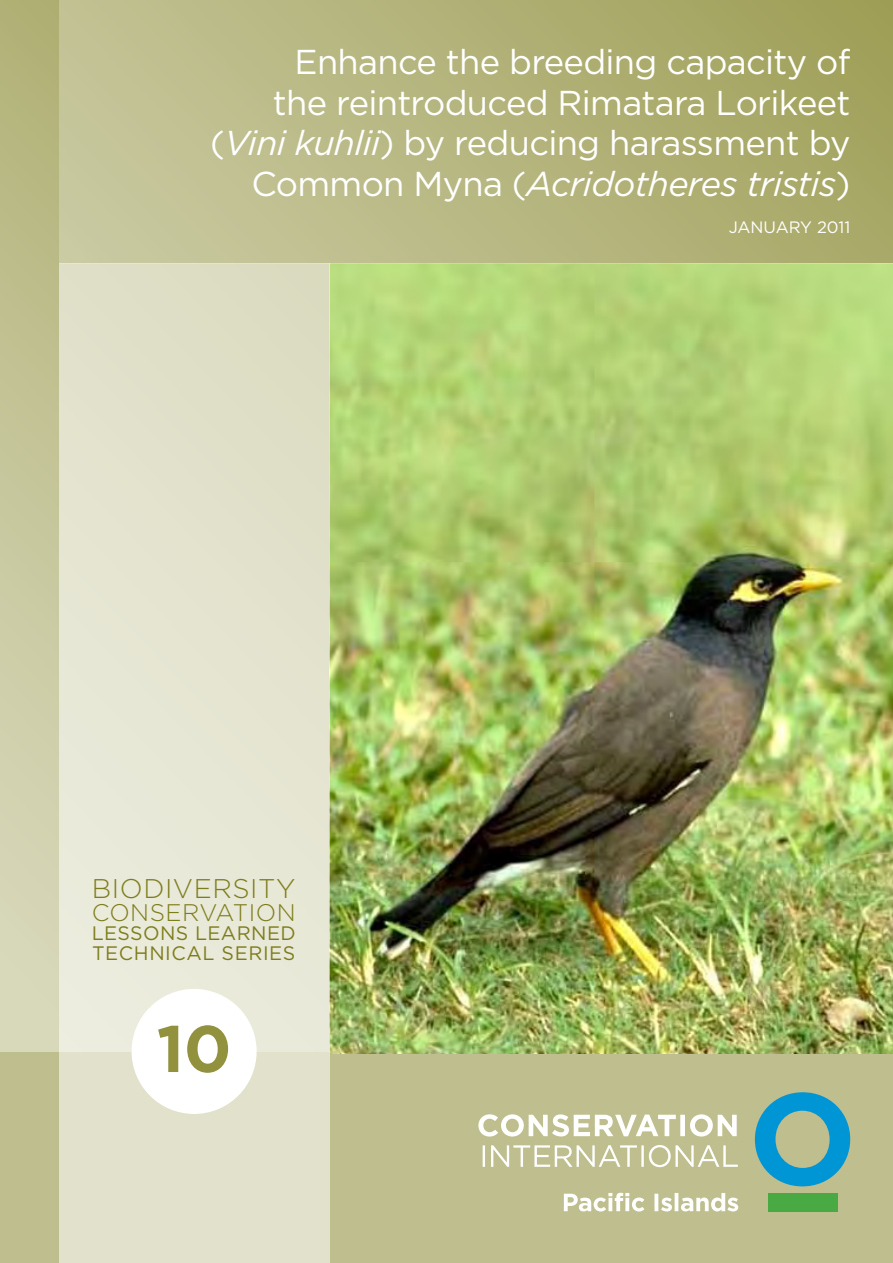
<style>
.page{position:relative;width:893px;height:1263px;background:#bebe8e}
.page>*{position:absolute;margin:0;border:0;box-sizing:border-box;transform-origin:0 0}
.t1{font:700 65.7px "Gotham";color:#91913e}
.t2{font:34.5px/40.5px "Gotham";letter-spacing:-.02em;color:#fff;text-align:right}
.t3{font:300 27px "Gotham";letter-spacing:.02em;color:#7d7d1c}
.t4{font:300 24px "Gotham";letter-spacing:.02em;color:#7d7d1c}
.t5{font:19.5px/19.5px "Gotham";letter-spacing:.03em;color:#7d7d1c}
.t6{font:16.5px "Gotham";color:#fff}
.s1{font-style:italic}
</style>
<div class="page">
<div style="left:0;top:0;width:893px;height:1051px;background:linear-gradient(to bottom,#b1b177,#dcdcc2)"></div>
<img style="left:329px;top:264px;width:564px;height:789px">
<div style="left:59px;top:264px;width:270px;height:999px;background:linear-gradient(to right,#e6e6d3,#e2e2cc)"></div>
<div style="left:59px;top:0;width:834px;height:264px;background:linear-gradient(to right,#c7c79d,#a3a360)"></div>
<svg style="left:564px;top:1193px;width:174px;height:18px"></svg>
<svg style="left:483px;top:1145px;width:255px;height:22px"></svg>
<svg style="left:478px;top:1114px;width:259px;height:22px"></svg>
<div style="left:132px;top:989px;width:125px;height:125px;background:#fff;border-radius:50%"></div>
<svg style="left:755px;top:1092px;width:95px;height:94px"></svg>
<div style="left:769px;top:1193px;width:69px;height:18px;background:#49a942"></div>
<p class="t2" style="left:210px;top:41px;width:642px">Enhance the breeding capacity of<br>the reintroduced Rimatara Lorikeet (<span class="s1">Vini kuhlii</span>) by reducing harassment by Common Myna (<span class="s1">Acridotheres tristis</span>)</p>
<p class="t6" style="left:729px;top:217px;width:123px">JANUARY 2011</p>
<p class="t3" style="left:92px;top:872px;width:205px">BIODIVERSITY</p>
<p class="t4" style="left:92px;top:897px;width:206px">CONSERVATION</p>
<p class="t5" style="left:92px;top:923px;width:206px">LESSONS LEARNED<br>TECHNICAL SERIES</p>
<h1 class="t1" style="left:157px;top:1005px;width:77px">10</h1>
</div>
